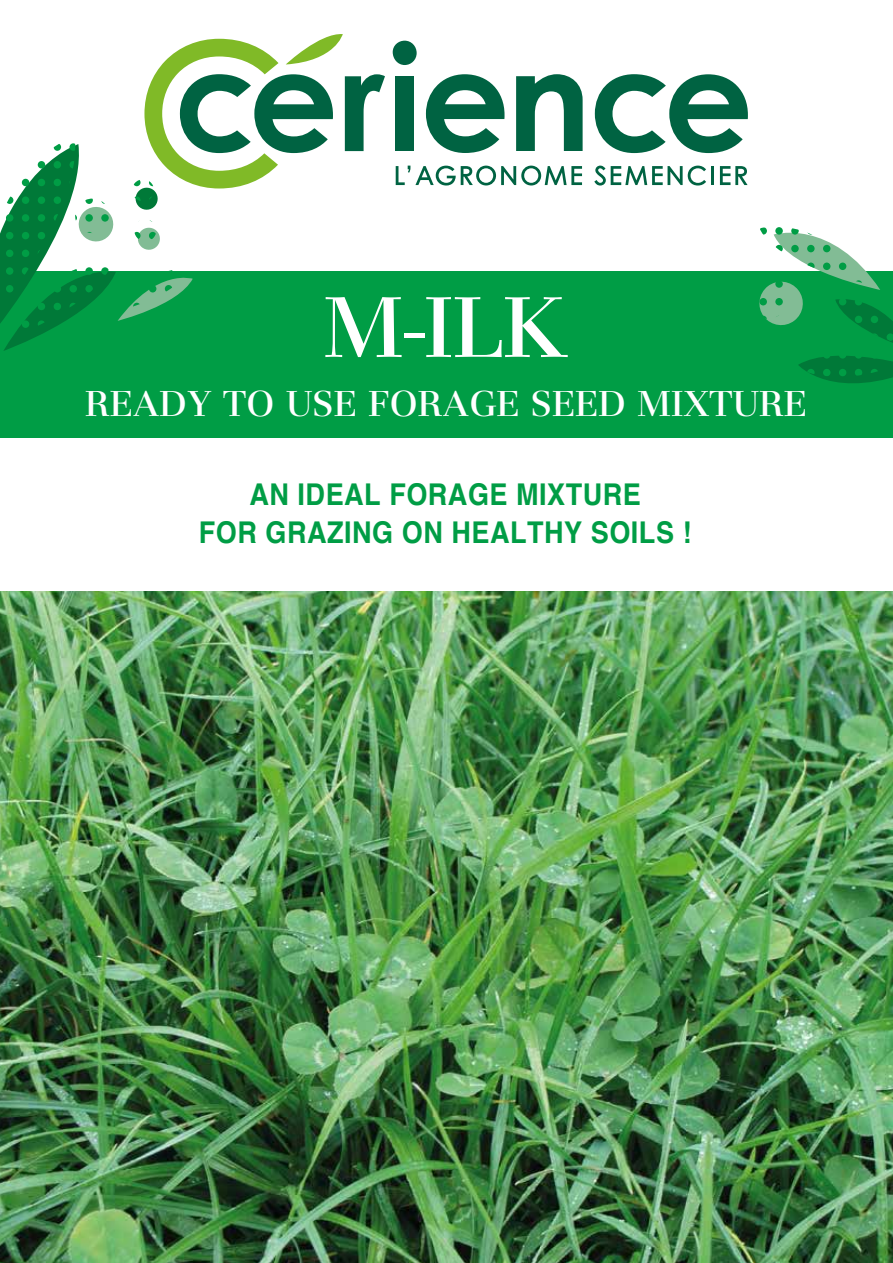
<style>
.page{position:relative;width:893px;height:1263px;background:#fff}
.page>*{position:absolute;margin:0;border:0;box-sizing:border-box;transform-origin:0 0}
.t1{font:500 89.4px "Basilia Std";color:#fff}
.t2{font:500 37.5px "Basilia Std";color:#fff}
.t3{font:700 30px/37.5px "Helvetica";letter-spacing:.02em;color:#009d45;text-align:center;scale:.9 1}
</style>
<div class="page">
<img style="left:0;top:591px;width:893px;height:672px">
<div style="left:0;top:271px;width:893px;height:173px;background:#009d45"></div>
<svg style="left:396px;top:166px;width:186px;height:20px"></svg>
<svg style="left:594px;top:166px;width:112px;height:20px"></svg>
<hr style="left:711px;top:166px;width:3px;height:19px;background:#006342">
<svg style="left:720px;top:166px;width:27px;height:19px"></svg>
<div style="left:393px;top:41px;width:24px;height:24px;background:#006342;border-radius:50%"></div>
<div style="left:395px;top:76px;width:19px;height:75px;background:#006342"></div>
<svg style="left:426px;top:74px;width:78px;height:79px"></svg>
<svg style="left:516px;top:74px;width:67px;height:77px"></svg>
<svg style="left:595px;top:74px;width:153px;height:79px"></svg>
<div style="left:0;top:438px;width:893px;height:152px;background:#fff"></div>
<svg style="left:0;top:34px;width:385px;height:317px"></svg>
<svg style="left:759px;top:227px;width:134px;height:156px"></svg>
<h1 class="t1" style="left:324px;top:277px;width:246px">M-ILK</h1>
<p class="t2" style="left:85px;top:383px;width:723px">READY TO USE FORAGE SEED MIXTURE</p>
<p class="t3" style="left:199px;top:478px;width:549px">AN IDEAL FORAGE MIXTURE<br>FOR GRAZING ON HEALTHY SOILS !</p>
</div>
